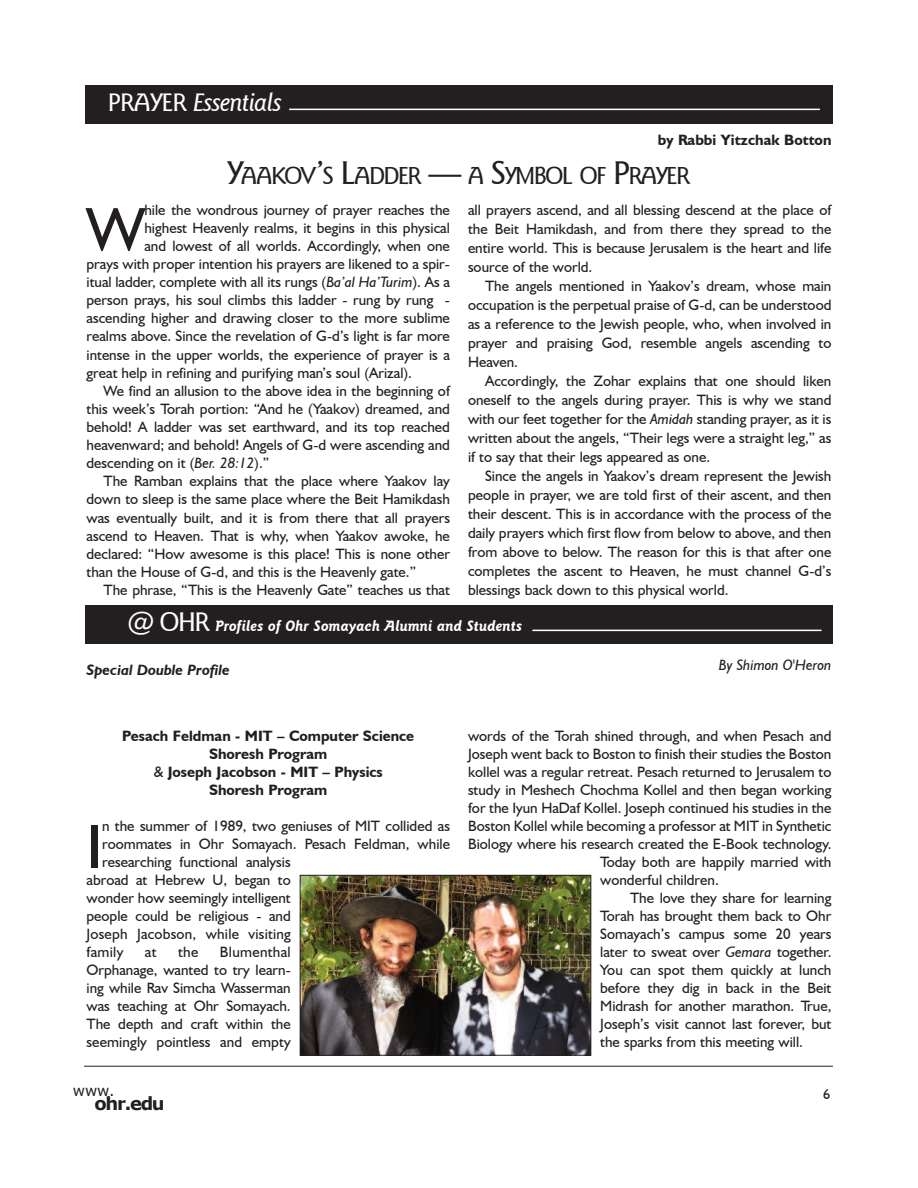
<style>
.page{position:relative;width:918px;height:1188px;background:#fff}
.page>*{position:absolute;margin:0;border:0;box-sizing:border-box;transform-origin:0 0}
.t1{font:62.4px "Humanist 521 BT";color:#231f20}
.t2{font:italic 500 25.5px "Goudy Sans IT Cby BT";letter-spacing:-.035em;color:#fff}
.t3{font:500 24.75px "Goudy Sans IT Cby BT";letter-spacing:-.07em;color:#231f20}
.t4{font:700 18px "Verdana";letter-spacing:-.07em;color:#231f20}
.t5{font:15px/19px "Humanist 521 BT";color:#231f20;text-align:justify}
.t6{font:700 15px/18px "Humanist 521 BT";color:#231f20;text-align:center}
.t7{font:italic 700 15px "Goudy Sans IT Cby BT";color:#fff}
.t8{font:italic 700 15px "Humanist 521 BT";color:#231f20}
.t9{font:italic 15px "Humanist 521 BT";color:#231f20}
.t10{font:15px "Verdana";color:#231f20}
.t11{font:14.25px "Humanist 521 BT";color:#231f20}
.s1{font-style:normal}
.s2{font-size:33px}
.s3{font-style:italic}
.s4{font-weight:500;font-style:normal;font-size:27px}
.s5{font-weight:400}
</style>
<div class="page">
<div style="left:85px;top:85px;width:748px;height:38px;background:#231f20"></div>
<hr style="left:289px;top:109px;width:531px;height:1px;background:#fff">
<hr style="left:84px;top:1066px;width:749px;height:1px;background:#231f20">
<img style="left:302px;top:877px;width:287px;height:177px">
<div style="left:300px;top:875px;width:291px;height:181px;border:1px solid #231f20"></div>
<div style="left:85px;top:605px;width:748px;height:39px;background:#231f20"></div>
<hr style="left:532px;top:630px;width:290px;height:1px;background:#fff">
<h2 class="t2" style="left:108px;top:86px;width:176px"><span class="s1">PRAYER</span> essentials</h2>
<p class="t6" style="left:658px;top:131px;width:175px">by rabbi yitzchak Botton</p>
<h3 class="t3" style="left:227px;top:160px;width:465px"><span class="s2">Y</span>AAKOV<span class="s2">’</span>S <span class="s2">L</span>ADDER <span class="s2">—</span> A <span class="s2">S</span>YMBOL OF <span class="s2">P</span>RAYER</h3>
<h1 class="t1" style="left:87px;top:191px;width:60px">W</h1>
<p class="t5" style="left:144px;top:200px;width:307px">hile the wondrous journey of prayer reaches the</p>
<p class="t5" style="left:144px;top:218px;width:307px">highest Heavenly realms, it begins in this physical</p>
<p class="t5" style="left:144px;top:236px;width:307px">and lowest of all worlds. Accordingly, when one</p>
<p class="t5" style="left:87px;top:254px;width:365px">prays with proper intention his prayers are likened to a spir-</p>
<p class="t5" style="left:87px;top:272px;width:365px">itual ladder, complete with all its rungs (<span class="s3">Ba’al Ha’Turim</span>). As a</p>
<p class="t5" style="left:87px;top:290px;width:365px">person prays, his soul climbs this ladder - rung by rung -</p>
<p class="t5" style="left:87px;top:308px;width:365px">ascending higher and drawing closer to the more sublime</p>
<p class="t5" style="left:87px;top:327px;width:365px">realms above. Since the revelation of G-d’s light is far more</p>
<p class="t5" style="left:87px;top:345px;width:365px">intense in the upper worlds, the experience of prayer is a</p>
<p class="t5" style="left:87px;top:363px;width:327px">great help in refining and purifying man’s soul (Arizal).</p>
<p class="t5" style="left:104px;top:381px;width:348px">We find an allusion to the above idea in the beginning of</p>
<p class="t5" style="left:87px;top:399px;width:365px">this week’s Torah portion: “And he (Yaakov) dreamed, and</p>
<p class="t5" style="left:87px;top:417px;width:365px">behold! A ladder was set earthward, and its top reached</p>
<p class="t5" style="left:87px;top:435px;width:365px">heavenward; and behold! Angels of G-d were ascending and</p>
<p class="t5" style="left:87px;top:453px;width:184px">descending on it (<span class="s3">Ber. 28:12</span>).”</p>
<p class="t5" style="left:104px;top:471px;width:348px">The Ramban explains that the place where Yaakov lay</p>
<p class="t5" style="left:87px;top:489px;width:365px">down to sleep is the same place where the Beit Hamikdash</p>
<p class="t5" style="left:87px;top:508px;width:365px">was eventually built, and it is from there that all prayers</p>
<p class="t5" style="left:87px;top:526px;width:365px">ascend to Heaven. That is why, when Yaakov awoke, he</p>
<p class="t5" style="left:87px;top:544px;width:365px">declared: “How awesome is this place! This is none other</p>
<p class="t5" style="left:87px;top:562px;width:331px">than the House of G-d, and this is the Heavenly gate.”</p>
<p class="t5" style="left:104px;top:580px;width:348px">The phrase, “This is the Heavenly Gate” teaches us that</p>
<p class="t5" style="left:468px;top:200px;width:365px">all prayers ascend, and all blessing descend at the place of the Beit Hamikdash, and from there they spread to the entire world. This is because Jerusalem is the heart and life source of the world.</p>
<p class="t5" style="left:468px;top:276px;width:365px;text-indent:17px">The angels mentioned in Yaakov’s dream, whose main occupation is the perpetual praise of G-d, can be understood as a reference to the Jewish people, who, when involved in prayer and praising God, resemble angels ascending to Heaven.</p>
<p class="t5" style="left:468px;top:371px;width:365px;text-indent:17px">Accordingly, the Zohar explains that one should liken oneself to the angels during prayer. This is why we stand with our feet together for the <span class="s3">Amidah</span> standing prayer, as it is written about the angels, “Their legs were a straight leg,” as if to say that their legs appeared as one.</p>
<p class="t5" style="left:468px;top:466px;width:365px;text-indent:17px">Since the angels in Yaakov’s dream represent the Jewish people in prayer, we are told first of their ascent, and then their descent. This is in accordance with the process of the daily prayers which first flow from below to above, and then from above to below. The reason for this is that after one completes the ascent to Heaven, he must channel G-d’s blessings back down to this physical world.</p>
<p class="t7" style="left:127px;top:617px;width:396px"><span class="s4">@ OHR</span> Profiles of Ohr Somayach Alumni and Students</p>
<p class="t8" style="left:87px;top:660px;width:145px">Special Double Profile</p>
<p class="t9" style="left:719px;top:655px;width:114px">By Shimon O'Heron</p>
<p class="t6" style="left:122px;top:727px;width:294px">Pesach Feldman - mIt – computer Science<br>Shoresh Program<br><span class="s5">&amp;</span> Joseph Jacobson - mIt – Physics<br>Shoresh Program</p>
<h1 class="t1" style="left:87px;top:808px;width:17px">I</h1>
<p class="t5" style="left:102px;top:816px;width:349px">n the summer of 1989, two geniuses of MIT collided as</p>
<p class="t5" style="left:102px;top:834px;width:349px">roommates in Ohr Somayach. Pesach Feldman, while</p>
<p class="t5" style="left:102px;top:852px;width:190px">researching functional analysis</p>
<p class="t5" style="left:87px;top:870px;width:206px">abroad at Hebrew U, began to</p>
<p class="t5" style="left:87px;top:888px;width:206px">wonder how seemingly intelligent</p>
<p class="t5" style="left:87px;top:906px;width:206px">people could be religious - and</p>
<p class="t5" style="left:87px;top:924px;width:206px">Joseph Jacobson, while visiting</p>
<p class="t5" style="left:87px;top:942px;width:38px">family</p>
<p class="t5" style="left:145px;top:942px;width:13px">at</p>
<p class="t5" style="left:178px;top:942px;width:22px">the</p>
<p class="t5" style="left:87px;top:943px;width:206px;line-height:18px;text-indent:133px">Blumenthal Orphanage, wanted to try learn&shy;ing while Rav Simcha Wasserman was teaching at Ohr Somayach.<br>The depth and craft within the seemingly pointless and empty</p>
<p class="t5" style="left:468px;top:726px;width:365px">words of the Torah shined through, and when Pesach and</p>
<p class="t5" style="left:468px;top:744px;width:365px">Joseph went back to Boston to finish their studies the Boston</p>
<p class="t5" style="left:468px;top:762px;width:365px">kollel was a regular retreat. Pesach returned to Jerusalem to</p>
<p class="t5" style="left:468px;top:780px;width:365px">study in Meshech Chochma Kollel and then began working</p>
<p class="t5" style="left:468px;top:798px;width:365px">for the Iyun HaDaf Kollel. Joseph continued his studies in the</p>
<p class="t5" style="left:468px;top:816px;width:365px">Boston Kollel while becoming a professor at MIT in Synthetic</p>
<p class="t5" style="left:468px;top:834px;width:365px">Biology where his research created the E-Book technology.</p>
<p class="t5" style="left:600px;top:852px;width:233px">Today both are happily married with</p>
<p class="t5" style="left:600px;top:870px;width:120px">wonderful children.</p>
<p class="t5" style="left:630px;top:888px;width:203px">The love they share for learning</p>
<p class="t5" style="left:600px;top:906px;width:233px">Torah has brought them back to Ohr</p>
<p class="t5" style="left:600px;top:924px;width:233px">Somayach’s campus some 20 years</p>
<p class="t5" style="left:600px;top:942px;width:233px">later to sweat over <span class="s3">Gemara</span> together.</p>
<p class="t5" style="left:600px;top:960px;width:233px">You can spot them quickly at lunch</p>
<p class="t5" style="left:600px;top:978px;width:233px">before they dig in back in the Beit</p>
<p class="t5" style="left:600px;top:996px;width:233px">Midrash for another marathon. True,</p>
<p class="t5" style="left:600px;top:1014px;width:233px">Joseph’s visit cannot last forever, but</p>
<p class="t5" style="left:600px;top:1032px;width:204px">the sparks from this meeting will.</p>
<p class="t10" style="left:73px;top:1081px;width:43px">www.</p>
<p class="t11" style="left:823px;top:1086px;width:9px">6</p>
<p class="t4" style="left:94px;top:1092px;width:72px">ohr.edu</p>
</div>
